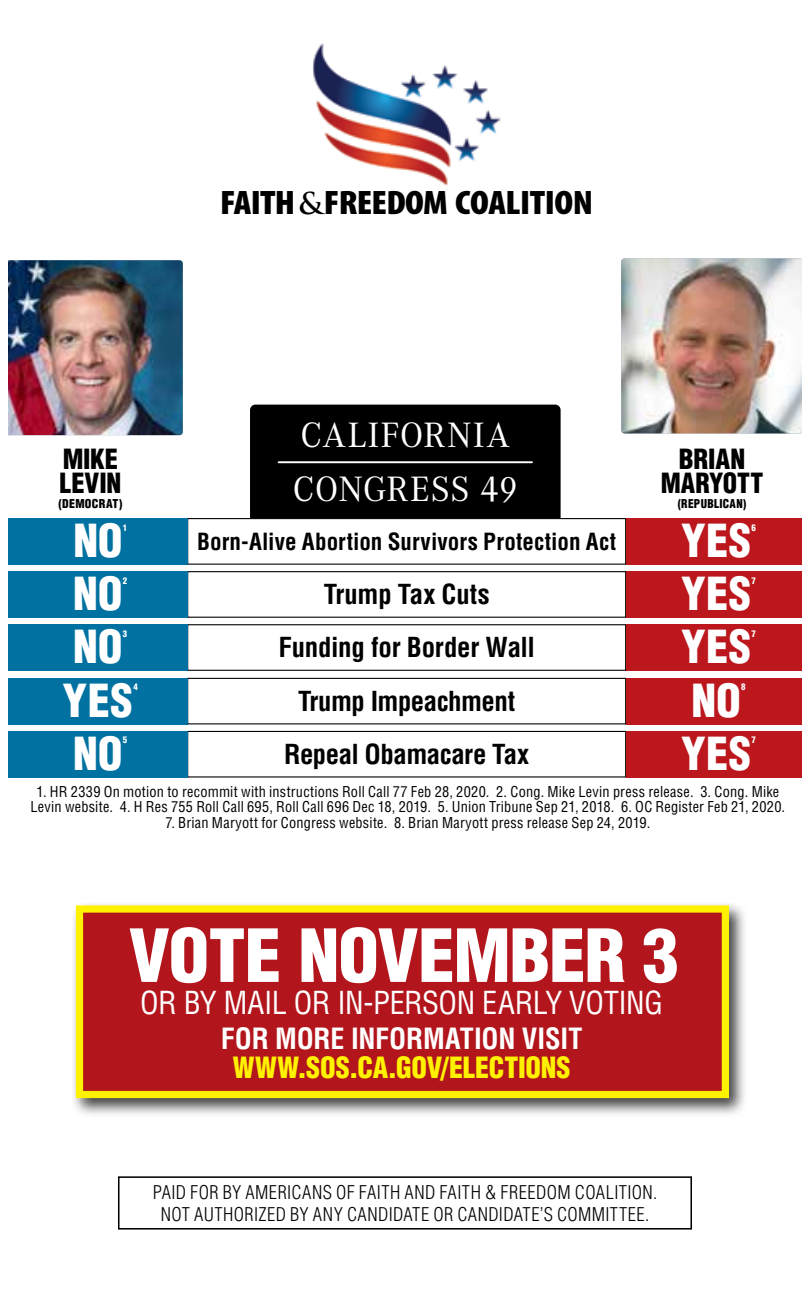
<style>
.page{position:relative;width:810px;height:1296px;background:#fff}
.page>*{position:absolute;margin:0;border:0;box-sizing:border-box;transform-origin:0 0}
.t1{font:900 condensed 71.33px "Helvetica LT Std";letter-spacing:-.015em;color:#fff}
.t2{font:900 condensed 44.55px "Helvetica LT Std";letter-spacing:.01em;color:#fff}
.t3{font:36.45px/54.9px "Corporate A";letter-spacing:.02em;color:#fff}
.t4{font:900 condensed 33.98px "Myriad Pro";letter-spacing:-.02em;color:#000;scale:1.11 1}
.t5{font:condensed 30.82px "Helvetica LT Std";letter-spacing:-.015em;color:#fff}
.t6{font:900 condensed 28.57px "Helvetica LT Std";letter-spacing:-.005em;color:#fff200}
.t7{font:700 condensed 28.57px "Helvetica LT Std";letter-spacing:-.01em;color:#fff}
.t8{font:900 condensed 27.22px/23.8px "Helvetica LT Std";color:#000}
.t9{font:700 condensed 27px "Helvetica LT Std";letter-spacing:-.015em;color:#000}
.t10{font:700 condensed 23.18px "Helvetica LT Std";letter-spacing:.005em;color:#000}
.t11{font:300 condensed 18.45px/22.3px "Helvetica LT Std";letter-spacing:.02em;color:#000;text-align:center}
.t12{font:condensed 14.62px/15.8px "Helvetica LT Std";letter-spacing:.015em;color:#000;text-align:center}
.t13{font:900 condensed 11.92px "Helvetica LT Std";letter-spacing:.025em;color:#000;scale:.96 1}
.t14{font:900 condensed 11.92px "Helvetica LT Std";letter-spacing:.025em;color:#000}
.t15{font:900 condensed 9px "Helvetica LT Std";color:#fff}
.s1{font-family:"Trajan Pro";font-weight:700;font-stretch:normal;font-size:29.47px}
</style>
<div class="page">
<div style="left:70px;top:900px;width:678px;height:217px;background:#000;opacity:.75"></div>
<div style="left:76px;top:905px;width:653px;height:193px;background:#b2151b;border:7px solid #fff200"></div>
<img style="left:313px;top:44px;width:188px;height:142px">
<div style="left:118px;top:1176px;width:574px;height:54px;border:2px solid #000"></div>
<div style="left:250px;top:405px;width:311px;height:113px;background:#000"></div>
<hr style="left:279px;top:461px;width:253px;height:2px;background:#fff">
<img style="left:8px;top:260px;width:175px;height:175px">
<img style="left:621px;top:259px;width:181px;height:174px">
<div style="left:187px;top:571px;width:439px;height:47px;border:1px solid #000"></div>
<div style="left:0;top:571px;width:187px;height:47px;background:#0071a0"></div>
<div style="left:626px;top:571px;width:184px;height:47px;background:#bb171d"></div>
<div style="left:187px;top:518px;width:439px;height:47px;border:1px solid #000"></div>
<div style="left:0;top:518px;width:187px;height:47px;background:#0071a0"></div>
<div style="left:626px;top:518px;width:184px;height:47px;background:#bb171d"></div>
<div style="left:187px;top:678px;width:439px;height:46px;border:1px solid #000"></div>
<div style="left:0;top:678px;width:187px;height:46px;background:#0071a0"></div>
<div style="left:626px;top:678px;width:184px;height:46px;background:#bb171d"></div>
<div style="left:187px;top:731px;width:439px;height:47px;border:1px solid #000"></div>
<div style="left:0;top:731px;width:187px;height:47px;background:#0071a0"></div>
<div style="left:626px;top:731px;width:184px;height:47px;background:#bb171d"></div>
<div style="left:187px;top:624px;width:439px;height:47px;border:1px solid #000"></div>
<div style="left:0;top:624px;width:187px;height:47px;background:#0071a0"></div>
<div style="left:626px;top:624px;width:184px;height:47px;background:#bb171d"></div>
<div style="left:0;top:0;width:8px;height:1296px;background:#fff"></div>
<div style="left:803px;top:0;width:7px;height:1296px;background:#fff"></div>
<h3 class="t8" style="left:60px;top:447px;width:63px">MIKE<br>LEVIN</h3>
<p class="t14" style="left:59px;top:496px;width:65px">(DEMOCRAT)</p>
<h3 class="t4" style="left:220px;top:180px;width:338px">FAITH<span class="s1">&amp;</span>FREEDOM COALITION</h3>
<h3 class="t3" style="left:293px;top:408px;width:227px">CALIFORNIA<br>CONGRESS 49</h3>
<h3 class="t8" style="left:661px;top:447px;width:104px;text-align:center">BRIAN<br>MARYOTT</h3>
<p class="t13" style="left:678px;top:496px;width:73px">(REPUBLICAN)</p>
<h2 class="t2" style="left:73px;top:513px;width:51px">NO</h2>
<h3 class="t10" style="left:197px;top:527px;width:420px">Born-Alive Abortion Survivors Protection Act</h3>
<p class="t15" style="left:123px;top:522px;width:6px">1</p>
<h2 class="t2" style="left:681px;top:513px;width:72px">YES</h2>
<p class="t15" style="left:751px;top:522px;width:6px">6</p>
<h2 class="t2" style="left:73px;top:566px;width:51px">NO</h2>
<h3 class="t9" style="left:324px;top:577px;width:167px">Trump Tax Cuts</h3>
<p class="t15" style="left:123px;top:575px;width:6px">2</p>
<h2 class="t2" style="left:681px;top:566px;width:72px">YES</h2>
<p class="t15" style="left:751px;top:575px;width:6px">7</p>
<h2 class="t2" style="left:73px;top:619px;width:51px">NO</h2>
<h3 class="t9" style="left:278px;top:630px;width:258px">Funding for Border Wall</h3>
<p class="t15" style="left:123px;top:628px;width:6px">3</p>
<h2 class="t2" style="left:681px;top:619px;width:72px">YES</h2>
<p class="t15" style="left:751px;top:628px;width:6px">7</p>
<h2 class="t2" style="left:63px;top:673px;width:72px">YES</h2>
<h3 class="t9" style="left:298px;top:684px;width:219px">Trump Impeachment</h3>
<p class="t15" style="left:133px;top:681px;width:6px">4</p>
<h2 class="t2" style="left:692px;top:673px;width:51px">NO</h2>
<p class="t15" style="left:741px;top:681px;width:6px">8</p>
<h2 class="t2" style="left:73px;top:726px;width:51px">NO</h2>
<h3 class="t9" style="left:284px;top:737px;width:246px">Repeal Obamacare Tax</h3>
<p class="t15" style="left:123px;top:734px;width:6px">5</p>
<h2 class="t2" style="left:681px;top:726px;width:72px">YES</h2>
<p class="t15" style="left:751px;top:734px;width:6px">7</p>
<p class="t12" style="left:31px;top:783px;width:756px">1. HR 2339 On motion to recommit with instructions Roll Call 77 Feb 28, 2020. 2. Cong. Mike Levin press release. 3. Cong. Mike<br>Levin website. 4. H Res 755 Roll Call 695, Roll Call 696 Dec 18, 2019. 5. Union Tribune Sep 21, 2018. 6. OC Register Feb 21, 2020.</p>
<p class="t12" style="left:165px;top:815px;width:486px">7. Brian Maryott for Congress website. 8. Brian Maryott press release Sep 24, 2019.</p>
<h1 class="t1" style="left:129px;top:911px;width:552px">VOTE NOVEMBER 3</h1>
<h3 class="t5" style="left:140px;top:983px;width:524px">OR BY MAIL OR IN-PERSON EARLY VOTING</h3>
<h3 class="t7" style="left:221px;top:1021px;width:363px">FOR MORE INFORMATION VISIT</h3>
<h3 class="t6" style="left:233px;top:1049px;width:339px">WWW.SOS.CA.GOV/ELECTIONS</h3>
<p class="t11" style="left:153px;top:1181px;width:506px">PAID FOR BY AMERICANS OF FAITH AND FAITH &amp; FREEDOM COALITION.<br>NOT AUTHORIZED BY ANY CANDIDATE OR CANDIDATE’S COMMITTEE.</p>
</div>
